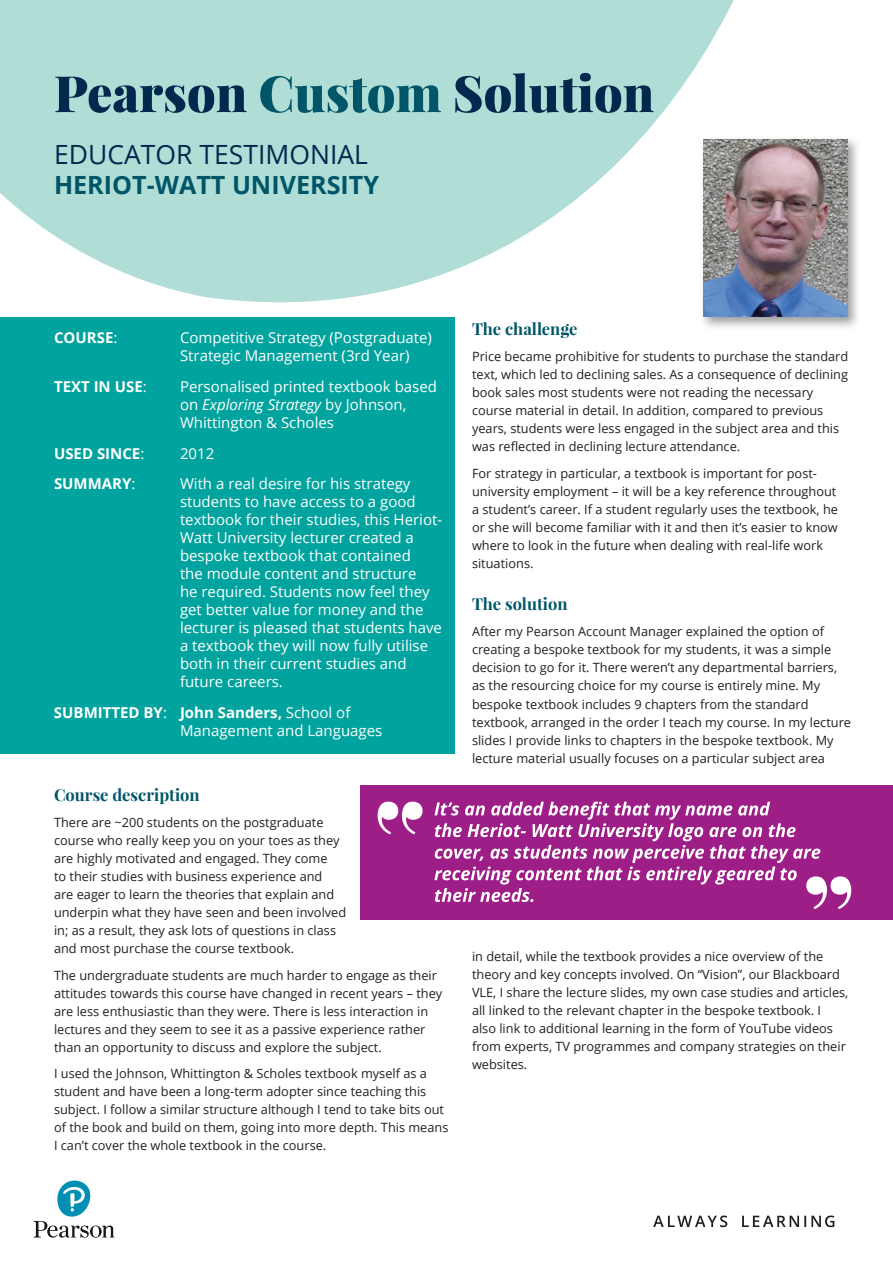
<style>
.page{position:relative;width:893px;height:1263px;background:#fff}
.page>*{position:absolute;margin:0;border:0;box-sizing:border-box;transform-origin:0 0}
.t1{font:900 50.25px "Playfair Display";color:#00294e}
.t2{font:26.55px "Open Sans";color:#00294e}
.t3{font:700 25.05px "Open Sans";color:#005568}
.t4{font:700 16.5px "Playfair Display";color:#005568}
.t5{font:15px/18px "Open Sans";color:#fff}
.t6{font:700 15px "Open Sans";color:#fff}
.t7{font:12.75px/18px "Open Sans";color:#231f20}
.s1{color:#005568}
.s2{font-weight:400}
.s3{font-style:italic}
.s4{font-weight:700}
</style>
<div class="page">
<svg style="left:33px;top:1180px;width:82px;height:58px"></svg>
<svg style="left:653px;top:1215px;width:181px;height:12px"></svg>
<div style="left:0;top:317px;width:455px;height:437px;background:#00a39d"></div>
<svg style="left:0;top:0;width:734px;height:303px;fill:#b0ded6"></svg>
<div style="left:360px;top:785px;width:533px;height:135px;background:#9d1e87"></div>
<svg style="left:378px;top:802px;width:45px;height:32px"></svg>
<img style="left:700px;top:136px;width:158px;height:191px">
<img style="left:703px;top:140px;width:144px;height:177px">
<svg style="left:434px;top:802px;width:417px;height:107px"></svg>
<h1 class="t1" style="left:54px;top:61px;width:602px">Pearson <span class="s1">Custom</span> Solution</h1>
<h2 class="t2" style="left:54px;top:136px;width:315px">EDUCATOR TESTIMONIAL</h2>
<h3 class="t3" style="left:54px;top:167px;width:326px">HERIOT-WATT UNIVERSITY</h3>
<p class="t6" style="left:54px;top:327px;width:65px">COURSE<span class="s2">:</span></p>
<p class="t5" style="left:180px;top:328px;width:254px">Competitive Strategy (Postgraduate)<br>Strategic Management (3rd Year)</p>
<p class="t6" style="left:54px;top:376px;width:94px">TEXT IN USE<span class="s2">:</span></p>
<p class="t5" style="left:180px;top:377px;width:258px">Personalised printed textbook based on <span class="s3">Exploring Strategy</span> by Johnson,<br>Whittington &amp; Scholes</p>
<p class="t6" style="left:54px;top:442px;width:92px">USED SINCE<span class="s2">:</span></p>
<p class="t5" style="left:180px;top:444px;width:36px">2012</p>
<p class="t6" style="left:54px;top:473px;width:83px">SUMMARY<span class="s2">:</span></p>
<p class="t5" style="left:180px;top:474px;width:264px">With a real desire for his strategy students to have access to a good textbook for their studies, this Heriot-Watt University lecturer created a bespoke textbook that contained<br>the module content and structure<br>he required. Students now feel they get better value for money and the lecturer is pleased that students have a textbook they will now fully utilise both in their current studies and future careers.</p>
<p class="t5" style="left:180px;top:703px;width:204px;text-indent:-126px"><span class="s4">SUBMITTED BY</span>: <span class="s4">JOHN SANDERS,</span> School of<br>Management and Languages</p>
<p class="t4" style="left:54px;top:784px;width:147px">Course description</p>
<p class="t7" style="left:54px;top:813px;width:294px">There are ~200 students on the postgraduate course who really keep you on your toes as they are highly motivated and engaged. They come<br>to their studies with business experience and<br>are eager to learn the theories that explain and underpin what they have seen and been involved in; as a result, they ask lots of questions in class and most purchase the course textbook.</p>
<p class="t7" style="left:54px;top:966px;width:390px">The undergraduate students are much harder to engage as their attitudes towards this course have changed in recent years – they are less enthusiastic than they were. There is less interaction in lectures and they seem to see it as a passive experience rather than an opportunity to discuss and explore the subject.</p>
<p class="t7" style="left:54px;top:1064px;width:396px">I used the Johnson, Whittington &amp; Scholes textbook myself as a student and have been a long-term adopter since teaching this subject. I follow a similar structure although I tend to take bits out of the book and build on them, going into more depth. This means I can’t cover the whole textbook in the course.</p>
<p class="t4" style="left:472px;top:318px;width:107px">The challenge</p>
<p class="t7" style="left:472px;top:347px;width:378px">Price became prohibitive for students to purchase the standard text, which led to declining sales. As a consequence of declining book sales most students were not reading the necessary course material in detail. In addition, compared to previous years, students were less engaged in the subject area and this was reflected in declining lecture attendance.</p>
<p class="t7" style="left:472px;top:464px;width:367px">For strategy in particular, a textbook is important for post&shy;university employment – it will be a key reference throughout a student’s career. If a student regularly uses the textbook, he or she will become familiar with it and then it’s easier to know where to look in the future when dealing with real-life work situations.</p>
<p class="t4" style="left:472px;top:593px;width:97px">The solution</p>
<p class="t7" style="left:472px;top:622px;width:381px">After my Pearson Account Manager explained the option of creating a bespoke textbook for my students, it was a simple decision to go for it. There weren’t any departmental barriers, as the resourcing choice for my course is entirely mine. My bespoke textbook includes 9 chapters from the standard textbook, arranged in the order I teach my course. In my lecture slides I provide links to chapters in the bespoke textbook. My lecture material usually focuses on a particular subject area</p>
<p class="t7" style="left:472px;top:946px;width:378px">in detail, while the textbook provides a nice overview of the theory and key concepts involved. On “Vision”, our Blackboard VLE, I share the lecture slides, my own case studies and articles, all linked to the relevant chapter in the bespoke textbook. I also link to additional learning in the form of YouTube videos from experts, TV programmes and company strategies on their websites.</p>
</div>
